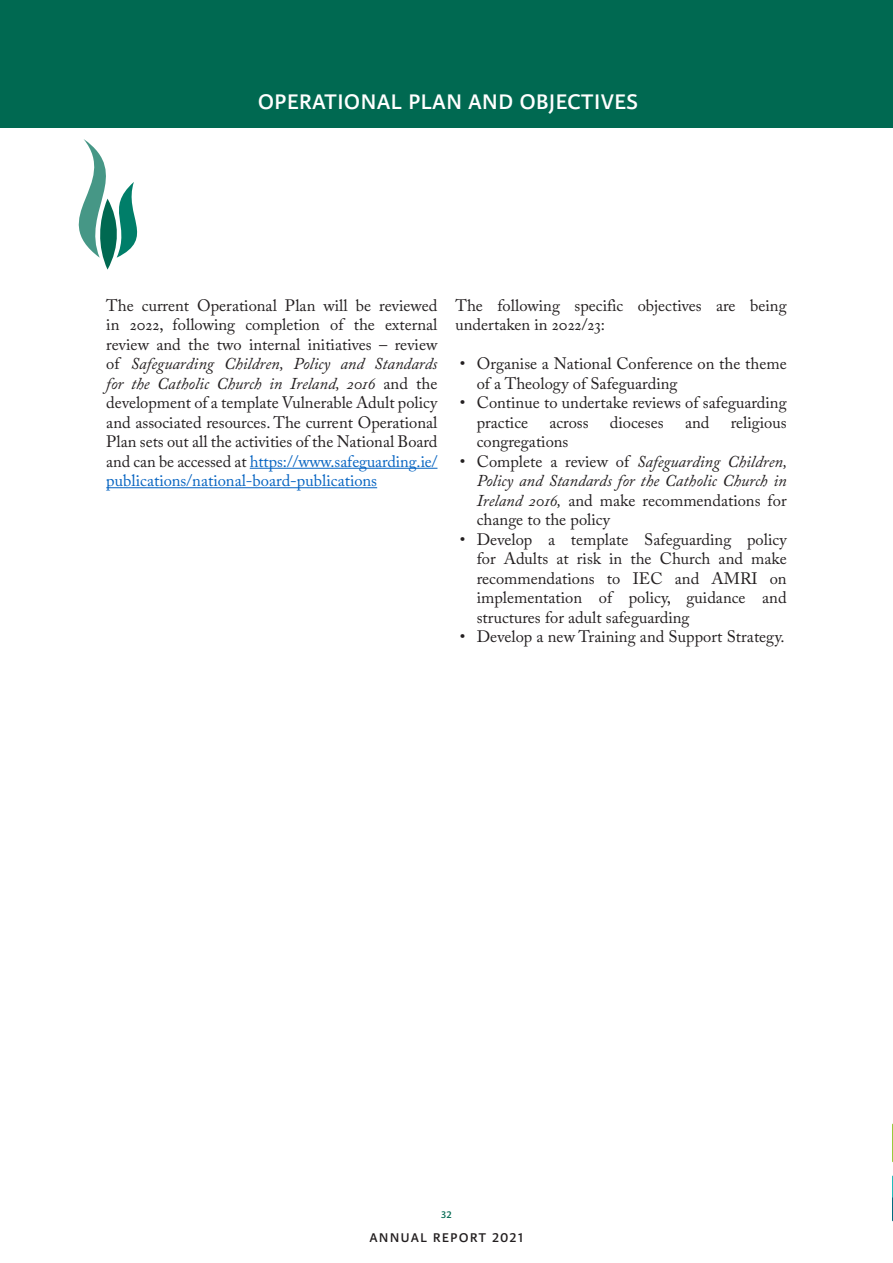
<style>
.page{position:relative;width:893px;height:1263px;background:#fff}
.page>*{position:absolute;margin:0;border:0;box-sizing:border-box;transform-origin:0 0}
.Green_heading_16pt{font:30px "Karmina Sans";color:#fff}
.t1{font:18px "Karmina Sans";letter-spacing:.06em;color:#231f20}
.First_para{font:16.5px/19.5px "Adobe Caslon Pro";color:#231f20}
.t2{font:italic 16.5px/19.5px "Adobe Caslon Pro";color:#231f20;text-align:justify}
.t3{font:13.5px "Karmina Sans";color:#006951}
.s1{font-style:italic}
.s2{color:#0563c1}
.s3{font-style:normal}
</style>
<div class="page">
<div style="left:0;top:0;width:893px;height:128px;background:#006951"></div>
<hr style="left:250px;top:468px;width:187px;height:1px;background:#0563c1">
<hr style="left:106px;top:487px;width:271px;height:1px;background:#0563c1">
<svg style="left:79px;top:139px;width:58px;height:131px"></svg>
<svg style="left:892px;top:1123px;width:1px;height:99px"></svg>
<p class="Green_heading_16pt" style="left:258px;top:83px;width:382px">operational plan and objectives</p>
<p class="First_para" style="left:106px;top:295px;width:333px;text-align:justify">The current Operational Plan will be reviewed in 2022, following completion of the external review and the two internal initiatives – review of <span class="s1">Safeguarding Children, Policy and Standards for the Catholic Church in Ireland, 2016</span> and the development of a template Vulnerable Adult policy and associated resources. The current Operational Plan sets out all the activities of the National Board and can be accessed at <span class="s2">https://www.safeguarding.ie/ publications/national-board-publications</span></p>
<p class="First_para" style="left:455px;top:295px;width:333px">The following specific objectives are being undertaken in 2022/23:</p>
<p class="First_para" style="left:477px;top:354px;width:311px;text-indent:-17px">• Organise a National Conference on the theme of a Theology of Safeguarding</p>
<p class="First_para" style="left:477px;top:393px;width:311px;text-indent:-17px">• Continue to undertake reviews of safeguarding practice</p>
<p class="First_para" style="left:549px;top:412px;width:41px">across</p>
<p class="First_para" style="left:610px;top:412px;width:55px">dioceses</p>
<p class="First_para" style="left:685px;top:412px;width:26px">and</p>
<p class="First_para" style="left:731px;top:412px;width:57px">religious</p>
<p class="First_para" style="left:477px;top:432px;width:93px">congregations</p>
<p class="t2" style="left:477px;top:451px;width:312px;text-indent:-17px"><span class="s3">• Complete a review of</span> Safeguarding Children, Policy and Standards for the Catholic Church in Ireland 2016, <span class="s3">and make recommendations for change to the policy</span></p>
<p class="First_para" style="left:477px;top:529px;width:311px;text-align:justify;text-indent:-17px">• Develop a template Safeguarding policy for Adults at risk in the Church and make recommendations to IEC and AMRI on implementation of policy, guidance and structures for adult safeguarding</p>
<p class="First_para" style="left:460px;top:627px;width:326px">• Develop a new Training and Support Strategy.</p>
<p class="t3" style="left:441px;top:1206px;width:12px">32</p>
<p class="t1" style="left:369px;top:1226px;width:155px">annual report 2021</p>
</div>
